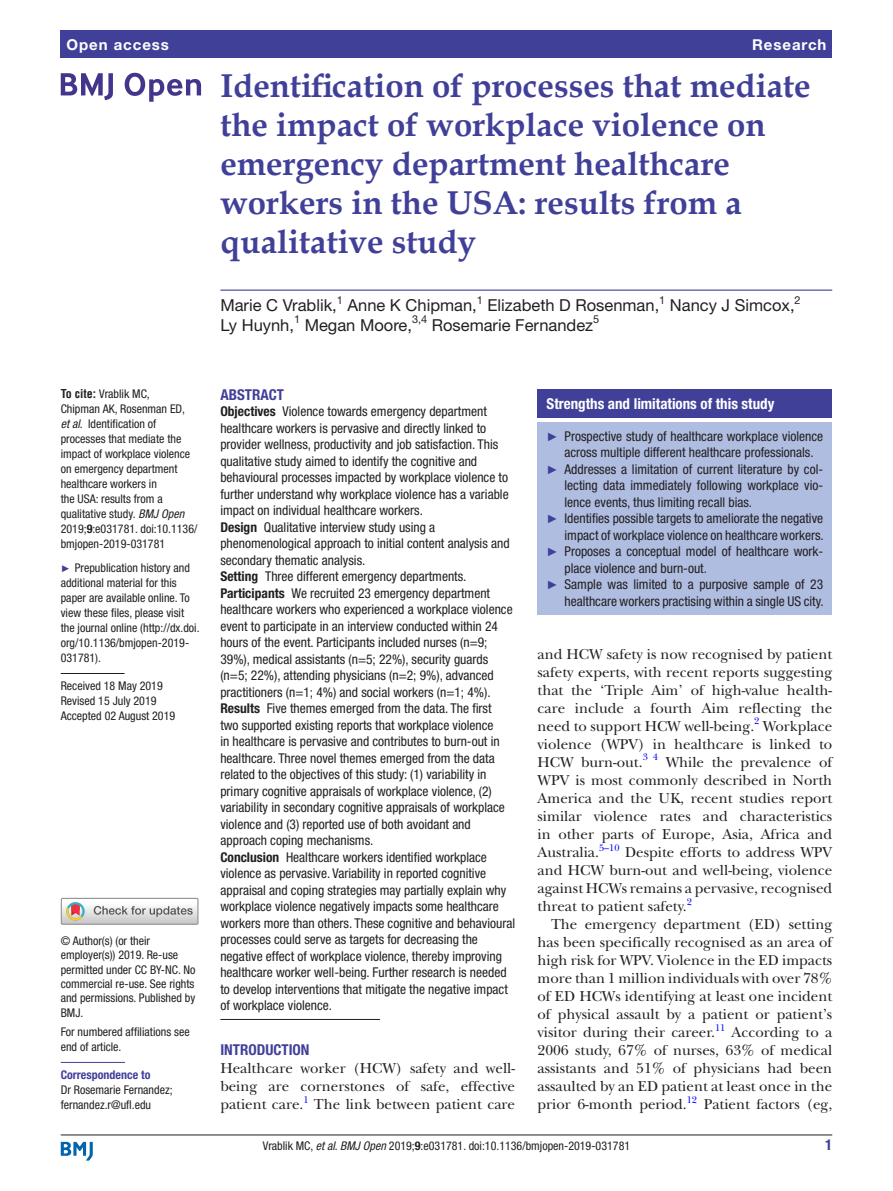
<style>
.page{position:relative;width:893px;height:1191px;background:#fff}
.page>*{position:absolute;margin:0;border:0;box-sizing:border-box;transform-origin:0 0}
.t1{font:700 33px/39px "Book Antiqua";color:#414099}
.t2{font:16.5px "Helvetica Neue LT Std";color:#231f20}
.t3{font:15px/18px "New Baskerville";color:#231f20;text-align:justify}
.t4{font:700 condensed 15px "Helvetica Neue LT Std";color:#fff}
.t5{font:700 condensed 15px "Helvetica Neue LT Std";color:#414099}
.t6{font:700 15px "Helvetica Neue LT Std";letter-spacing:.065em;color:#fff}
.t7{font:condensed 13.5px/16.5px "Helvetica Neue LT Std";color:#231f20}
.t8{font:condensed 12px/15px "Helvetica Neue LT Std";color:#231f20}
.t9{font:700 condensed 12px "Helvetica Neue LT Std";color:#414099}
.t10{font:10.95px "Helvetica Neue LT Std";color:#231f20}
.t11{font:9.9px "New Baskerville";color:#00f}
.s1{font-family:"Helvetica LT Std";font-weight:700}
.s2{font-style:italic}
.s3{font-weight:700}
.s4{font-family:"Arial";font-stretch:normal;font-size:9.75px;color:#414099}
.s5{font-family:"Arial";font-stretch:normal;font-size:12px;color:#414099}
</style>
<div class="page">
<hr style="left:61px;top:1134px;width:771px;height:1px;background:#231f20">
<svg style="left:61px;top:1141px;width:32px;height:19px"></svg>
<div style="left:61px;top:31px;width:771px;height:27px;background:#414099"></div>
<hr style="left:220px;top:289px;width:612px;height:2px;background:#414099">
<hr style="left:61px;top:673px;width:64px;height:1px;background:#231f20">
<hr style="left:61px;top:1062px;width:64px;height:1px;background:#414099">
<svg style="left:61px;top:73px;width:52px;height:27px"></svg>
<svg style="left:125px;top:73px;width:76px;height:29px"></svg>
<div style="left:61px;top:897px;width:138px;height:27px;border:1px solid #969090"></div>
<svg style="left:61px;top:898px;width:137px;height:26px"></svg>
<hr style="left:220px;top:1019px;width:160px;height:1px;background:#231f20">
<div style="left:538px;top:389px;width:294px;height:29px;background:#414099"></div>
<div style="left:538px;top:422px;width:294px;height:192px;background:#afbde1"></div>
<p class="t6" style="left:66px;top:35px;width:104px">Open access</p>
<p class="t6" style="left:752px;top:35px;width:76px">Research</p>
<h1 class="t1" style="left:220px;top:66px;width:592px">Identification of processes that mediate the impact of workplace violence on emergency department healthcare workers in the USA: results from a qualitative study</h1>
<p class="t2" style="left:220px;top:296px;width:118px">Marie C Vrablik,</p>
<p class="t10" style="left:337px;top:293px;width:8px">1</p>
<p class="t2" style="left:347px;top:296px;width:131px">Anne K Chipman,</p>
<p class="t10" style="left:477px;top:293px;width:8px">1</p>
<p class="t2" style="left:487px;top:296px;width:173px">Elizabeth D Rosenman,</p>
<p class="t10" style="left:659px;top:293px;width:8px">1</p>
<p class="t2" style="left:670px;top:296px;width:126px">Nancy J Simcox,</p>
<p class="t10" style="left:795px;top:293px;width:8px">2</p>
<p class="t2" style="left:220px;top:315px;width:75px">Ly Huynh,</p>
<p class="t10" style="left:294px;top:313px;width:8px">1</p>
<p class="t2" style="left:305px;top:315px;width:109px">Megan Moore,</p>
<p class="t10" style="left:412px;top:313px;width:17px">3,4</p>
<p class="t2" style="left:432px;top:315px;width:163px">Rosemarie Fernandez</p>
<p class="t10" style="left:593px;top:313px;width:8px">5</p>
<p class="t8" style="left:61px;top:386px;width:138px"><span class="s1">To cite:</span> Vrablik MC,<br>Chipman AK, Rosenman ED,<br><span class="s2">et al</span>. Identification of processes that mediate the impact of workplace violence on emergency department healthcare workers in<br>the USA: results from a qualitative study. <span class="s2">BMJ Open<br></span>2019;<span class="s3">9</span>:e031781. doi:10.1136/ bmjopen-2019-031781</p>
<p class="t8" style="left:61px;top:560px;width:140px"><span class="s4">►</span> Prepublication history and additional material for this paper are available online. To view these files, please visit the journal online (http://dx.doi. org/10.1136/bmjopen-2019-<br>031781).</p>
<p class="t8" style="left:61px;top:678px;width:116px">Received 18 May 2019<br>Revised 15 July 2019<br>Accepted 02 August 2019</p>
<p class="t8" style="left:61px;top:933px;width:136px;line-height:14.4px">© Author(s) (or their employer(s)) 2019. Re-use permitted under CC BY-NC. No commercial re-use. See rights and permissions. Published by<br>BMJ.</p>
<p class="t8" style="left:61px;top:1024px;width:130px">For numbered affiliations see end of article.</p>
<p class="t9" style="left:61px;top:1067px;width:91px">Correspondence to</p>
<p class="t8" style="left:61px;top:1082px;width:113px">Dr Rosemarie Fernandez; fernandez.r@ufl.edu</p>
<p class="t5" style="left:220px;top:385px;width:65px">Abstract</p>
<p class="t7" style="left:220px;top:403px;width:296px"><span class="s3">Objectives</span> Violence towards emergency department healthcare workers is pervasive and directly linked to provider wellness, productivity and job satisfaction. This qualitative study aimed to identify the cognitive and behavioural processes impacted by workplace violence to further understand why workplace violence has a variable impact on individual healthcare workers.<br><span class="s3">Design</span> Qualitative interview study using a phenomenological approach to initial content analysis and secondary thematic analysis.<br><span class="s3">Setting</span> Three different emergency departments.<br><span class="s3">Participants</span> We recruited 23 emergency department healthcare workers who experienced a workplace violence event to participate in an interview conducted within 24 hours of the event. Participants included nurses (n=9; 39%), medical assistants (n=5; 22%), security guards (n=5; 22%), attending physicians (n=2; 9%), advanced practitioners (n=1; 4%) and social workers (n=1; 4%).<br><span class="s3">Results</span> Five themes emerged from the data. The first<br>two supported existing reports that workplace violence<br>in healthcare is pervasive and contributes to burn-out in healthcare. Three novel themes emerged from the data related to the objectives of this study: (1) variability in primary cognitive appraisals of workplace violence, (2) variability in secondary cognitive appraisals of workplace violence and (3) reported use of both avoidant and approach coping mechanisms.<br><span class="s3">Conclusion</span> Healthcare workers identified workplace violence as pervasive. Variability in reported cognitive appraisal and coping strategies may partially explain why workplace violence negatively impacts some healthcare workers more than others. These cognitive and behavioural processes could serve as targets for decreasing the negative effect of workplace violence, thereby improving healthcare worker well-being. Further research is needed to develop interventions that mitigate the negative impact of workplace violence.</p>
<p class="t5" style="left:220px;top:1041px;width:91px">Introduction</p>
<p class="t3" style="left:220px;top:1059px;width:296px">Healthcare worker (HCW) safety and well&shy;being are cornerstones of safe, effective patient care.<sup>1</sup> The link between patient care</p>
<p class="t4" style="left:547px;top:394px;width:229px">Strengths and limitations of this study</p>
<p class="t7" style="left:547px;top:427px;width:278px"><span class="s5">►</span> Prospective study of healthcare workplace violence</p>
<p class="t7" style="left:565px;top:444px;width:251px">across multiple different healthcare professionals.</p>
<p class="t7" style="left:547px;top:460px;width:278px"><span class="s5">►</span> Addresses a limitation of current literature by col-</p>
<p class="t7" style="left:565px;top:477px;width:260px">lecting data immediately following workplace vio-</p>
<p class="t7" style="left:565px;top:493px;width:189px">lence events, thus limiting recall bias.</p>
<p class="t7" style="left:547px;top:510px;width:278px"><span class="s5">►</span> Identifies possible targets to ameliorate the negative</p>
<p class="t7" style="left:565px;top:526px;width:261px">impact of workplace violence on healthcare workers.</p>
<p class="t7" style="left:547px;top:543px;width:278px"><span class="s5">►</span> Proposes a conceptual model of healthcare work-</p>
<p class="t7" style="left:565px;top:559px;width:144px">place violence and burn-out.</p>
<p class="t7" style="left:547px;top:576px;width:278px"><span class="s5">►</span> Sample was limited to a purposive sample of 23</p>
<p class="t7" style="left:565px;top:592px;width:261px">healthcare workers practising within a single US city.</p>
<p class="t3" style="left:538px;top:645px;width:296px">and HCW safety is now recognised by patient safety experts, with recent reports suggesting that the ‘Triple Aim’ of high-value health&shy;care include a fourth Aim reflecting the need to support HCW well-being.<sup>2</sup> Workplace violence (WPV) in healthcare is linked to HCW burn-out.</p>
<p class="t11" style="left:643px;top:751px;width:17px">3 4</p>
<p class="t3" style="left:538px;top:753px;width:296px;text-indent:128px">While the prevalence of WPV is most commonly described in North America and the UK, recent studies report similar violence rates and characteristics in other parts of Europe, Asia, Africa and Australia.</p>
<p class="t11" style="left:599px;top:841px;width:22px">5–10</p>
<p class="t3" style="left:538px;top:843px;width:296px;text-indent:88px">Despite efforts to address WPV and HCW burn-out and well-being, violence against HCWs remains a pervasive, recognised threat to patient safety.</p>
<p class="t11" style="left:687px;top:895px;width:7px">2</p>
<p class="t3" style="left:538px;top:915px;width:296px;text-indent:14px">The emergency department (ED) setting has been specifically recognised as an area of high risk for WPV. Violence in the ED impacts more than 1 million individuals with over 78% of ED HCWs identifying at least one incident of physical assault by a patient or patient’s visitor during their career.<sup>11</sup> According to a 2006 study, 67% of nurses, 63% of medical assistants and 51% of physicians had been assaulted by an ED patient at least once in the prior 6-month period.</p>
<p class="t11" style="left:687px;top:1093px;width:12px">12</p>
<p class="t3" style="left:704px;top:1095px;width:130px">Patient factors (eg,</p>
<p class="t8" style="left:263px;top:1137px;width:369px">Vrablik MC, <span class="s2">et al</span>. <span class="s2">BMJ Open</span> 2019;<span class="s3">9</span>:e031781. doi:10.1136/bmjopen-2019-031781</p>
<p class="t5" style="left:825px;top:1135px;width:9px">1</p>
</div>
